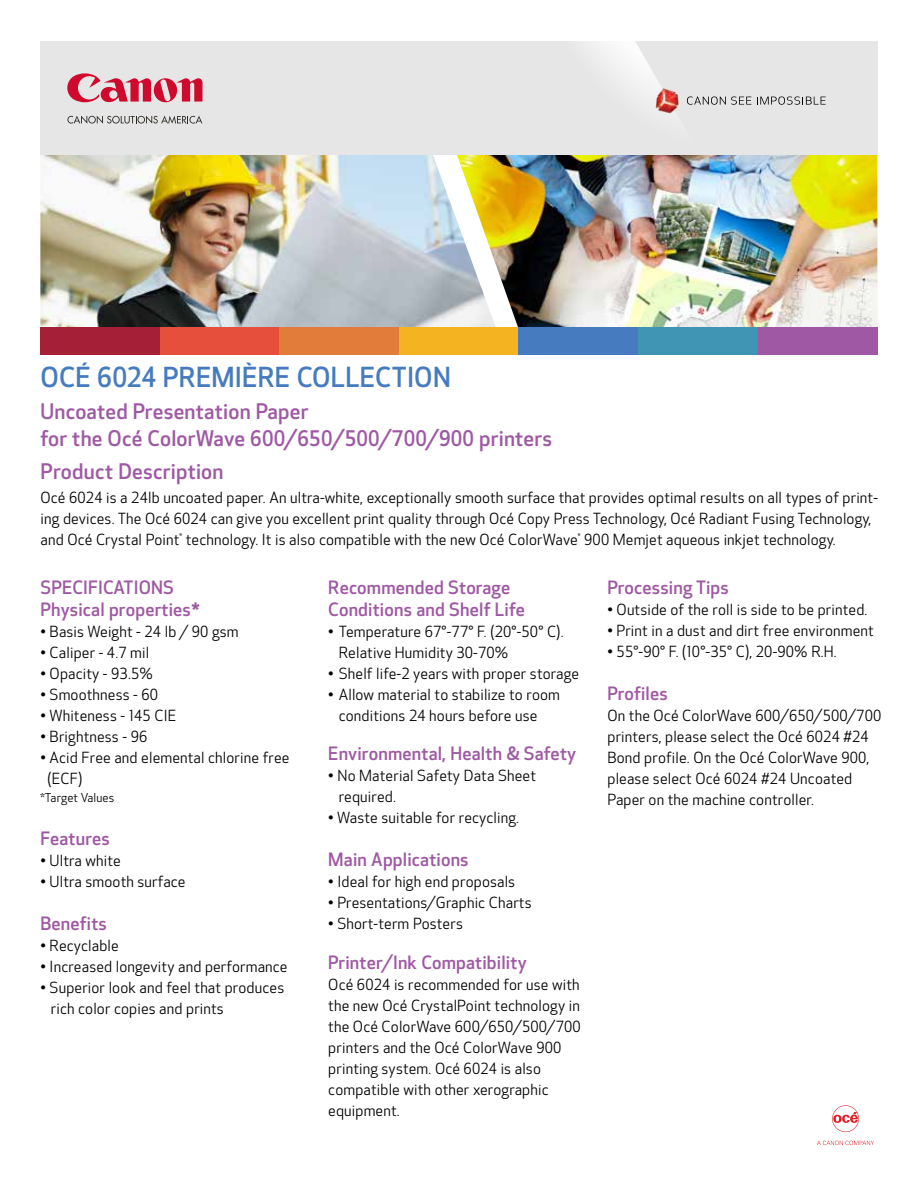
<style>
.page{position:relative;width:918px;height:1188px;background:#fff}
.page>*{position:absolute;margin:0;border:0;box-sizing:border-box;transform-origin:0 0}
.t1{font:500 27px "Optic Sans 301";letter-spacing:.01em;color:#467cbf}
.t2{font:500 21px/27px "Optic Sans 301";letter-spacing:.01em;color:#9f58a3}
.t3{font:500 18px/21.6px "Optic Sans 301";letter-spacing:.01em;color:#9f58a3}
.t4{font:15px/21px "Optic Sans 201";letter-spacing:.01em;color:#000}
.t5{font:12px "Optic Sans 201";letter-spacing:.01em;color:#000}
</style>
<div class="page">
<svg style="left:832px;top:1105px;width:27px;height:27px"></svg>
<svg style="left:817px;top:1141px;width:57px;height:4px"></svg>
<img style="left:40px;top:155px;width:416px;height:172px">
<img style="left:456px;top:155px;width:421px;height:172px">
<div style="left:160px;top:327px;width:119px;height:27px;background:#e54f3c"></div>
<div style="left:279px;top:327px;width:120px;height:27px;background:#e27c3a"></div>
<div style="left:399px;top:327px;width:120px;height:27px;background:#f4b320"></div>
<div style="left:518px;top:327px;width:120px;height:27px;background:#467cbf"></div>
<div style="left:758px;top:327px;width:119px;height:27px;background:#9f58a3"></div>
<div style="left:40px;top:327px;width:120px;height:27px;background:#a52037"></div>
<div style="left:638px;top:327px;width:120px;height:27px;background:#4095b4"></div>
<div style="left:40px;top:41px;width:837px;height:114px;background:#e6e6e6"></div>
<svg style="left:67px;top:116px;width:135px;height:8px"></svg>
<svg style="left:67px;top:73px;width:135px;height:29px"></svg>
<svg style="left:591px;top:41px;width:160px;height:73px"></svg>
<svg style="left:757px;top:96px;width:69px;height:9px"></svg>
<h1 class="t1" style="left:40px;top:362px;width:412px">OCÉ 6024 PREMIÈRE COLLECTION</h1>
<h2 class="t2" style="left:40px;top:399px;width:513px">Uncoated Presentation Paper<br>for the Océ ColorWave 600/650/500/700/900 printers</h2>
<h2 class="t2" style="left:40px;top:458px;width:184px">Product Description</h2>
<p class="t4" style="left:40px;top:488px;width:839px">Océ 6024 is a 24lb uncoated paper. An ultra-white, exceptionally smooth surface that provides optimal results on all types of print&shy;ing devices. The Océ 6024 can give you excellent print quality through Océ Copy Press Technology, Océ Radiant Fusing Technology, and Océ Crystal Point<sup>®</sup> technology. It is also compatible with the new Océ ColorWave<sup>®</sup> 900 Memjet aqueous inkjet technology.</p>
<p class="t3" style="left:40px;top:577px;width:161px">SPECIFICATIONS<br>Physical properties*</p>
<p class="t4" style="left:40px;top:621px;width:200px">• Basis Weight - 24 lb / 90 gsm</p>
<p class="t4" style="left:40px;top:642px;width:110px">• Caliper - 4.7 mil</p>
<p class="t4" style="left:40px;top:663px;width:114px">• Opacity - 93.5%</p>
<p class="t4" style="left:40px;top:684px;width:119px">• Smoothness - 60</p>
<p class="t4" style="left:40px;top:705px;width:137px">• Whiteness - 145 CIE</p>
<p class="t4" style="left:40px;top:726px;width:108px">• Brightness - 96</p>
<p class="t4" style="left:47px;top:747px;width:244px;text-indent:-7px">• Acid Free and elemental chlorine free (ECF)</p>
<p class="t5" style="left:40px;top:791px;width:75px">*Target Values</p>
<p class="t3" style="left:40px;top:828px;width:71px">Features</p>
<p class="t4" style="left:40px;top:850px;width:82px">• Ultra white</p>
<p class="t4" style="left:40px;top:871px;width:147px">• Ultra smooth surface</p>
<p class="t3" style="left:40px;top:913px;width:68px">Benefits</p>
<p class="t4" style="left:40px;top:936px;width:80px">• Recyclable</p>
<p class="t4" style="left:40px;top:957px;width:249px">• Increased longevity and performance</p>
<p class="t4" style="left:51px;top:978px;width:235px;text-indent:-10px">• Superior look and feel that produces rich color copies and prints</p>
<p class="t3" style="left:328px;top:577px;width:198px">Recommended Storage<br>Conditions and Shelf Life</p>
<p class="t4" style="left:339px;top:621px;width:226px;text-indent:-10px">• Temperature 67°-77° F. (20°-50° C).<br>Relative Humidity 30-70%</p>
<p class="t4" style="left:328px;top:663px;width:252px">• Shelf life-2 years with proper storage</p>
<p class="t4" style="left:339px;top:684px;width:223px;text-indent:-10px">• Allow material to stabilize to room conditions 24 hours before use</p>
<p class="t3" style="left:328px;top:743px;width:249px">Environmental, Health &amp; Safety</p>
<p class="t4" style="left:339px;top:766px;width:199px;text-indent:-10px">• No Material Safety Data Sheet required.</p>
<p class="t4" style="left:328px;top:808px;width:192px">• Waste suitable for recycling.</p>
<p class="t3" style="left:328px;top:850px;width:142px">Main Applications</p>
<p class="t4" style="left:328px;top:872px;width:188px">• Ideal for high end proposals</p>
<p class="t4" style="left:328px;top:893px;width:205px">• Presentations/Graphic Charts</p>
<p class="t4" style="left:328px;top:914px;width:136px">• Short-term Posters</p>
<p class="t3" style="left:328px;top:952px;width:200px">Printer/Ink Compatibility</p>
<p class="t4" style="left:328px;top:975px;width:254px">Océ 6024 is recommended for use with the new Océ CrystalPoint technology in the Océ ColorWave 600/650/500/700 printers and the Océ ColorWave 900 printing system. Océ 6024 is also compatible with other xerographic equipment.</p>
<p class="t3" style="left:608px;top:578px;width:123px">Processing Tips</p>
<p class="t4" style="left:608px;top:600px;width:261px">• Outside of the roll is side to be printed.</p>
<p class="t4" style="left:608px;top:621px;width:268px">• Print in a dust and dirt free environment</p>
<p class="t4" style="left:608px;top:642px;width:231px">• 55°-90° F. (10°-35° C), 20-90% R.H.</p>
<p class="t3" style="left:608px;top:683px;width:62px">Profiles</p>
<p class="t4" style="left:608px;top:706px;width:275px">On the Océ ColorWave 600/650/500/700 printers, please select the Océ 6024 #24<br>Bond profile. On the Océ ColorWave 900, please select Océ 6024 #24 Uncoated Paper on the machine controller.</p>
</div>
